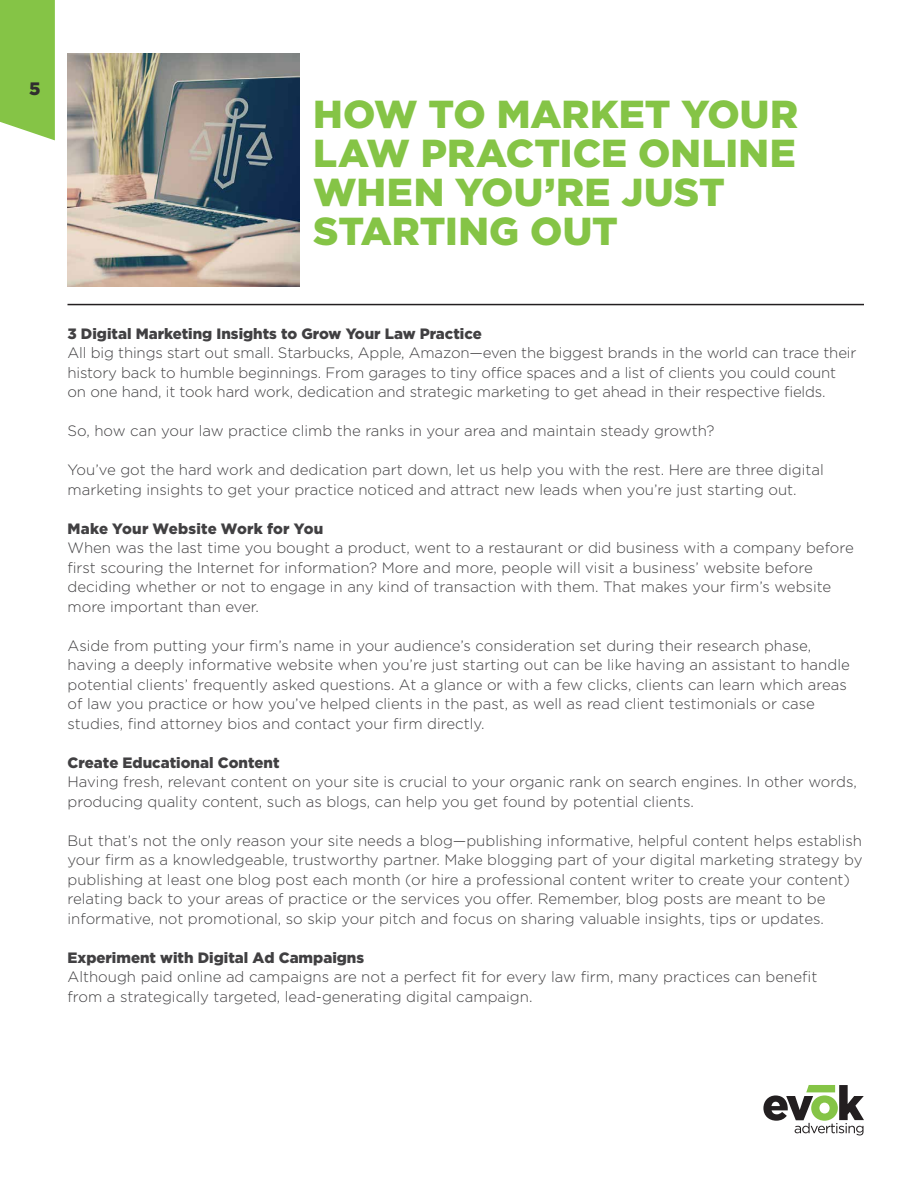
<style>
.page{position:relative;width:918px;height:1188px;background:#fff}
.page>*{position:absolute;margin:0;border:0;box-sizing:border-box;transform-origin:0 0}
.t1{font:900 39px/39px "Gotham";letter-spacing:.005em;color:#85c446}
.t2{font:900 18px "Gotham";color:#302e2f}
.t3{font:300 15px/19.5px "Gotham";color:#414042}
.t4{font:900 15px "Gotham";color:#414042}
</style>
<div class="page">
<svg style="left:0;top:0;width:55px;height:140px;background:#8cc752"></svg>
<svg style="left:763px;top:1085px;width:101px;height:50px"></svg>
<img style="left:67px;top:54px;width:233px;height:232px">
<hr style="left:68px;top:304px;width:796px;height:1px;background:#231f20">
<p class="t2" style="left:29px;top:78px;width:13px">5</p>
<h1 class="t1" style="left:313px;top:94px;width:486px">HOW TO MARKET YOUR<br>LAW PRACTICE ONLINE<br>WHEN YOU’RE JUST<br>STARTING OUT</h1>
<p class="t4" style="left:68px;top:325px;width:416px">3 Digital Marketing Insights to Grow Your Law Practice</p>
<p class="t3" style="left:68px;top:343px;width:791px">All big things start out small. Starbucks, Apple, Amazon—even the biggest brands in the world can trace their history back to humble beginnings. From garages to tiny office spaces and a list of clients you could count on one hand, it took hard work, dedication and strategic marketing to get ahead in their respective fields.</p>
<p class="t3" style="left:68px;top:421px;width:648px">So, how can your law practice climb the ranks in your area and maintain steady growth?</p>
<p class="t3" style="left:68px;top:460px;width:758px">You’ve got the hard work and dedication part down, let us help you with the rest. Here are three digital marketing insights to get your practice noticed and attract new leads when you’re just starting out.</p>
<p class="t4" style="left:68px;top:520px;width:257px">Make Your Website Work for You</p>
<p class="t3" style="left:68px;top:538px;width:788px">When was the last time you bought a product, went to a restaurant or did business with a company before first scouring the Internet for information? More and more, people will visit a business’ website before deciding whether or not to engage in any kind of transaction with them. That makes your firm’s website more important than ever.</p>
<p class="t3" style="left:68px;top:635px;width:784px">Aside from putting your firm’s name in your audience’s consideration set during their research phase, having a deeply informative website when you’re just starting out can be like having an assistant to handle potential clients’ frequently asked questions. At a glance or with a few clicks, clients can learn which areas of law you practice or how you’ve helped clients in the past, as well as read client testimonials or case studies, find attorney bios and contact your firm directly.</p>
<p class="t4" style="left:68px;top:754px;width:214px">Create Educational Content</p>
<p class="t3" style="left:68px;top:772px;width:791px">Having fresh, relevant content on your site is crucial to your organic rank on search engines. In other words, producing quality content, such as blogs, can help you get found by potential clients.</p>
<p class="t3" style="left:68px;top:830px;width:797px">But that’s not the only reason your site needs a blog—publishing informative, helpful content helps establish your firm as a knowledgeable, trustworthy partner. Make blogging part of your digital marketing strategy by publishing at least one blog post each month (or hire a professional content writer to create your content) relating back to your areas of practice or the services you offer. Remember, blog posts are meant to be informative, not promotional, so skip your pitch and focus on sharing valuable insights, tips or updates.</p>
<p class="t4" style="left:68px;top:949px;width:298px">Experiment with Digital Ad Campaigns</p>
<p class="t3" style="left:68px;top:967px;width:751px">Although paid online ad campaigns are not a perfect fit for every law firm, many practices can benefit from a strategically targeted, lead-generating digital campaign.</p>
</div>
